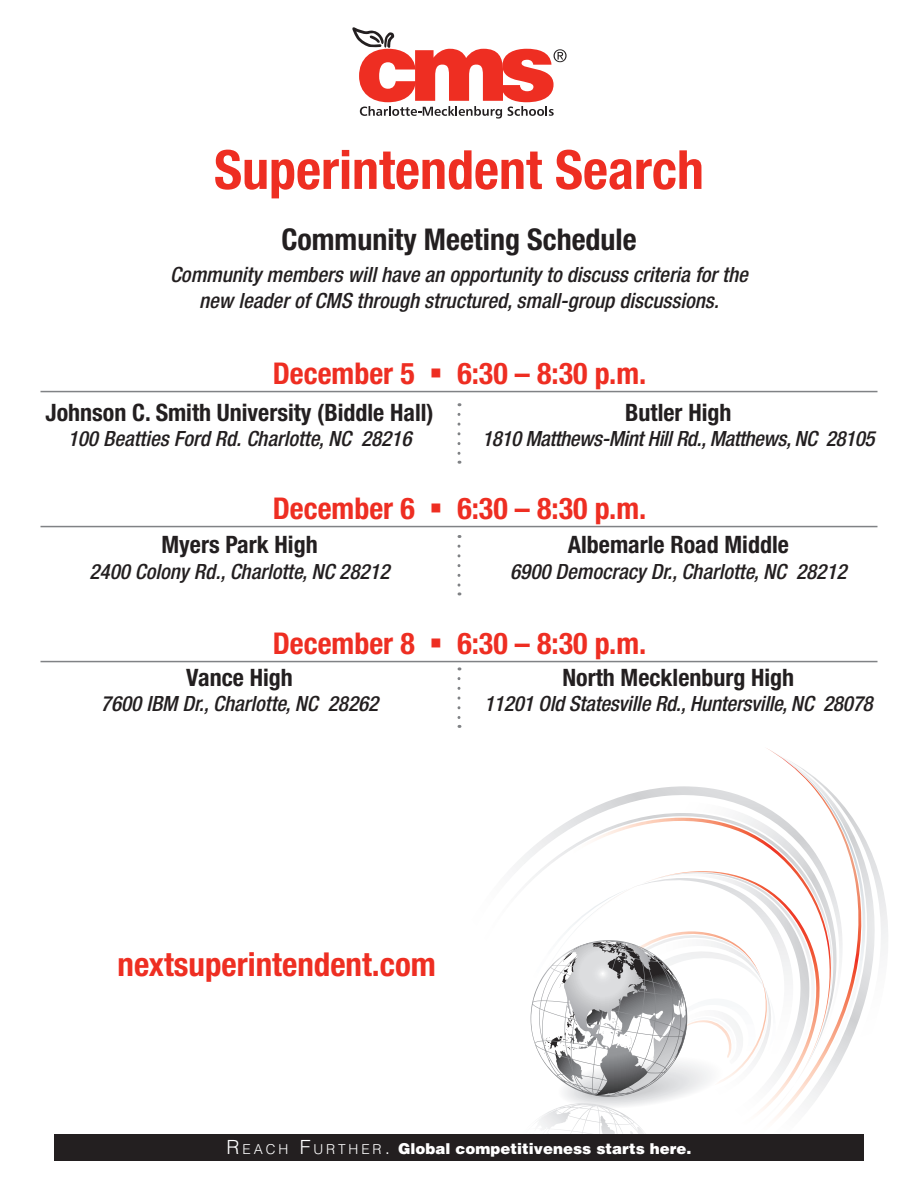
<style>
.page{position:relative;width:918px;height:1188px;background:#fff}
.page>*{position:absolute;margin:0;border:0;box-sizing:border-box;transform-origin:0 0}
.t1{font:700 condensed 54px "Helvetica Neue";color:#ee2e22}
.t2{font:700 condensed 33px "Helvetica Neue";color:#ee2e22}
.Date{font:700 condensed 30px "Helvetica Neue";color:#ee2e22}
.t3{font:700 condensed 30px "Helvetica Neue";color:#231f20}
.t4{font:700 condensed 24px "Helvetica Neue";color:#231f20}
.t5{font:italic 500 condensed 21px/25.2px "Helvetica Neue";color:#231f20;text-align:center}
.t6{font:italic 500 condensed 21px "Helvetica Neue";letter-spacing:-.02em;color:#231f20}
.t7{font:900 15px "Helvetica";color:#fff}
.s1{font-weight:300;font-size:19.5px}
.s2{font-weight:300;font-size:13.65px}
</style>
<div class="page">
<svg style="left:517px;top:758px;width:371px;height:376px"></svg>
<hr style="left:40px;top:391px;width:838px;height:1px;background:#808285">
<hr style="left:40px;top:526px;width:838px;height:1px;background:#808285">
<hr style="left:40px;top:661px;width:838px;height:1px;background:#808285">
<svg style="left:352px;top:27px;width:215px;height:92px"></svg>
<div style="left:54px;top:1134px;width:810px;height:27px;background:#231f20"></div>
<svg style="left:458px;top:414px;width:2px;height:50px"></svg>
<svg style="left:458px;top:546px;width:2px;height:49px"></svg>
<svg style="left:458px;top:679px;width:2px;height:49px"></svg>
<p class="t1" style="left:214px;top:137px;width:491px">Superintendent Search</p>
<p class="t3" style="left:281px;top:222px;width:357px">Community Meeting Schedule</p>
<p class="t5" style="left:170px;top:262px;width:579px">Community members will have an opportunity to discuss criteria for the new leader of CMS through structured, small-group discussions.</p>
<p class="Date" style="left:273px;top:355px;width:375px">December 5 ▪ 6:30 – 8:30 p.m.</p>
<p class="t4" style="left:46px;top:397px;width:390px">Johnson C. Smith University (Biddle Hall)</p>
<p class="t5" style="left:68px;top:425px;width:345px">100 Beatties Ford Rd. Charlotte, NC 28216</p>
<p class="t4" style="left:625px;top:397px;width:108px">Butler High</p>
<p class="t6" style="left:482px;top:426px;width:394px">1810 Matthews-Mint Hill Rd., Matthews, NC 28105</p>
<p class="Date" style="left:273px;top:490px;width:375px">December 6 ▪ 6:30 – 8:30 p.m.</p>
<p class="t4" style="left:162px;top:530px;width:158px">Myers Park High</p>
<p class="t5" style="left:90px;top:558px;width:302px">2400 Colony Rd., Charlotte, NC 28212</p>
<p class="t4" style="left:568px;top:530px;width:223px">Albemarle Road Middle</p>
<p class="t5" style="left:510px;top:558px;width:338px">6900 Democracy Dr., Charlotte, NC 28212</p>
<p class="Date" style="left:273px;top:625px;width:375px">December 8 ▪ 6:30 – 8:30 p.m.</p>
<p class="t4" style="left:186px;top:663px;width:108px">Vance High</p>
<p class="t5" style="left:101px;top:691px;width:279px">7600 IBM Dr., Charlotte, NC 28262</p>
<p class="t4" style="left:562px;top:663px;width:233px">North Mecklenburg High</p>
<p class="t5" style="left:484px;top:691px;width:390px">11201 Old Statesville Rd., Huntersville, NC 28078</p>
<p class="t2" style="left:118px;top:944px;width:320px">nextsuperintendent.com</p>
<p class="t7" style="left:227px;top:1139px;width:466px"><span class="s1">R</span> <span class="s2">E A C H</span> <span class="s1">F</span> <span class="s2">U R T H E R</span> <span class="s1">.</span> Global competitiveness starts here.</p>
</div>
